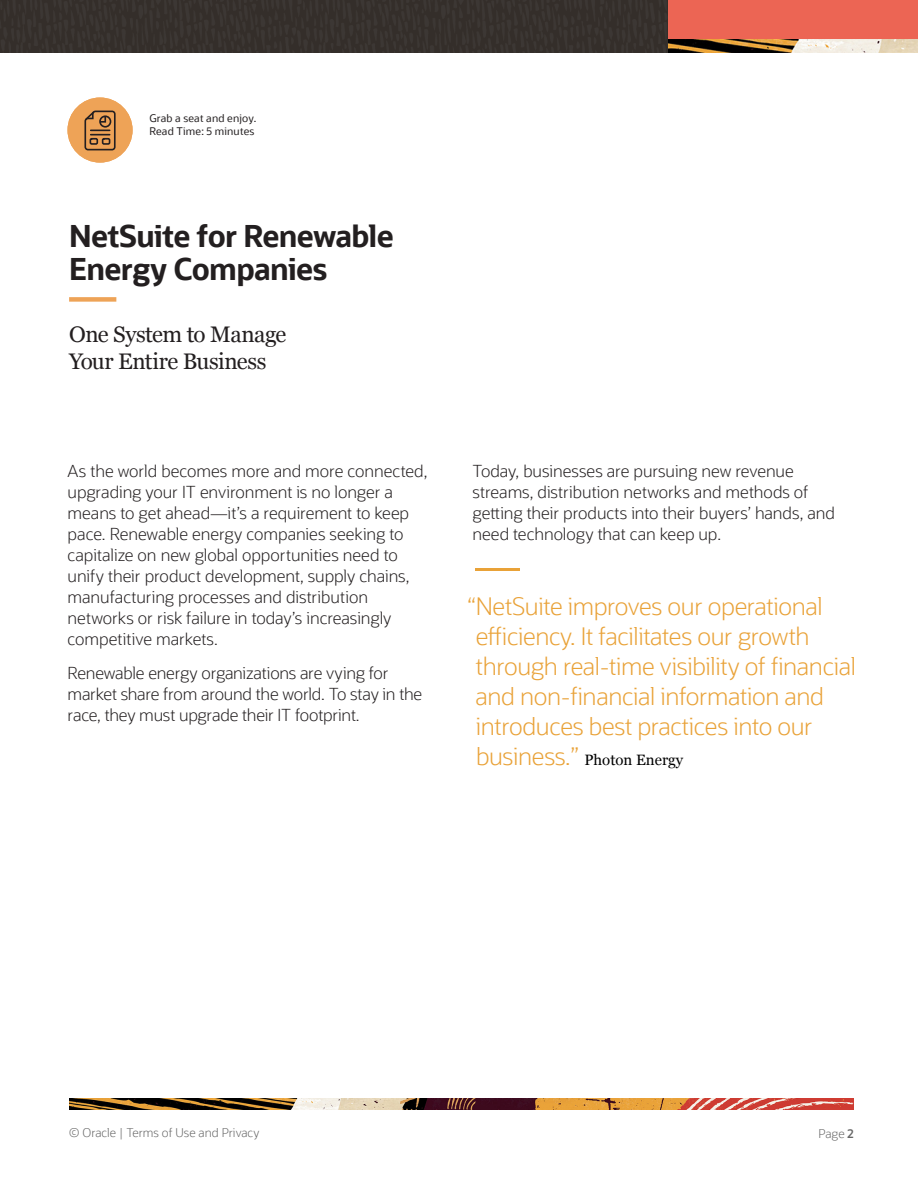
<style>
.page{position:relative;width:918px;height:1188px;background:#fff}
.page>*{position:absolute;margin:0;border:0;box-sizing:border-box;transform-origin:0 0}
.H1_2020{font:700 30px/33px "Oracle Sans";letter-spacing:-.025em;color:#231f20}
.PullQuote2020{font:300 24px/30px "Oracle Sans";letter-spacing:-.015em;color:#e9a238}
.H1-b{font:22.5px "Georgia";letter-spacing:-.025em;color:#231f20}
.Main_Body_2016{font:300 16.5px/21px "Oracle Sans";letter-spacing:-.005em;color:#231f20}
.PullQuote2020-2{font:15px "Georgia";color:#000}
.t1{font:300 12px "Oracle Sans";color:#666}
.read-time{font:10.5px "Oracle Sans";letter-spacing:.02em;color:#231f20}
.s1{font-family:"Oracle Sans";font-weight:300;font-size:24px;color:#e9a238}
.s2{font-weight:600}
</style>
<div class="page">
<img style="left:0;top:0;width:669px;height:52px">
<div style="left:669px;top:0;width:249px;height:50px;background:#ec6554"></div>
<img style="left:669px;top:39px;width:249px;height:13px">
<img style="left:70px;top:1099px;width:784px;height:10px">
<div style="left:67px;top:98px;width:66px;height:65px;background:#eea357;border-radius:50%"></div>
<svg style="left:84px;top:110px;width:32px;height:41px"></svg>
<div style="left:69px;top:297px;width:47px;height:5px;background:#eea357"></div>
<hr style="left:475px;top:569px;width:44px;height:2px;background:#e9a238">
<p class="read-time" style="left:149px;top:112px;width:109px">Grab a seat and enjoy.</p>
<p class="read-time" style="left:149px;top:125px;width:107px">Read Time: 5 minutes</p>
<p class="H1_2020" style="left:69px;top:220px;width:326px">NetSuite for Renewable<br>Energy Companies</p>
<p class="H1-b" style="left:69px;top:318px;width:219px">One System to Manage</p>
<p class="H1-b" style="left:69px;top:345px;width:199px">Your Entire Business</p>
<p class="Main_Body_2016" style="left:68px;top:461px;width:361px">As the world becomes more and more connected, upgrading your IT environment is no longer a means to get ahead—it’s a requirement to keep pace. Renewable energy companies seeking to capitalize on new global opportunities need to unify their product development, supply chains, manufacturing processes and distribution networks or risk failure in today’s increasingly competitive markets.</p>
<p class="Main_Body_2016" style="left:68px;top:663px;width:356px">Renewable energy organizations are vying for market share from around the world. To stay in the race, they must upgrade their IT footprint.</p>
<p class="Main_Body_2016" style="left:472px;top:461px;width:364px">Today, businesses are pursuing new revenue streams, distribution networks and methods of getting their products into their buyers’ hands, and need technology that can keep up.</p>
<p class="PullQuote2020" style="left:476px;top:592px;width:382px;text-indent:-8px">“NetSuite improves our operational efficiency. It facilitates our growth through real-time visibility of financial and non-financial information and introduces best practices into our</p>
<p class="PullQuote2020-2" style="left:476px;top:749px;width:209px"><span class="s1">business.”</span> Photon Energy</p>
<p class="t1" style="left:69px;top:1126px;width:192px">© Oracle | Terms of Use and Privacy</p>
<p class="t1" style="left:818px;top:1127px;width:37px">Page <span class="s2">2</span></p>
</div>
